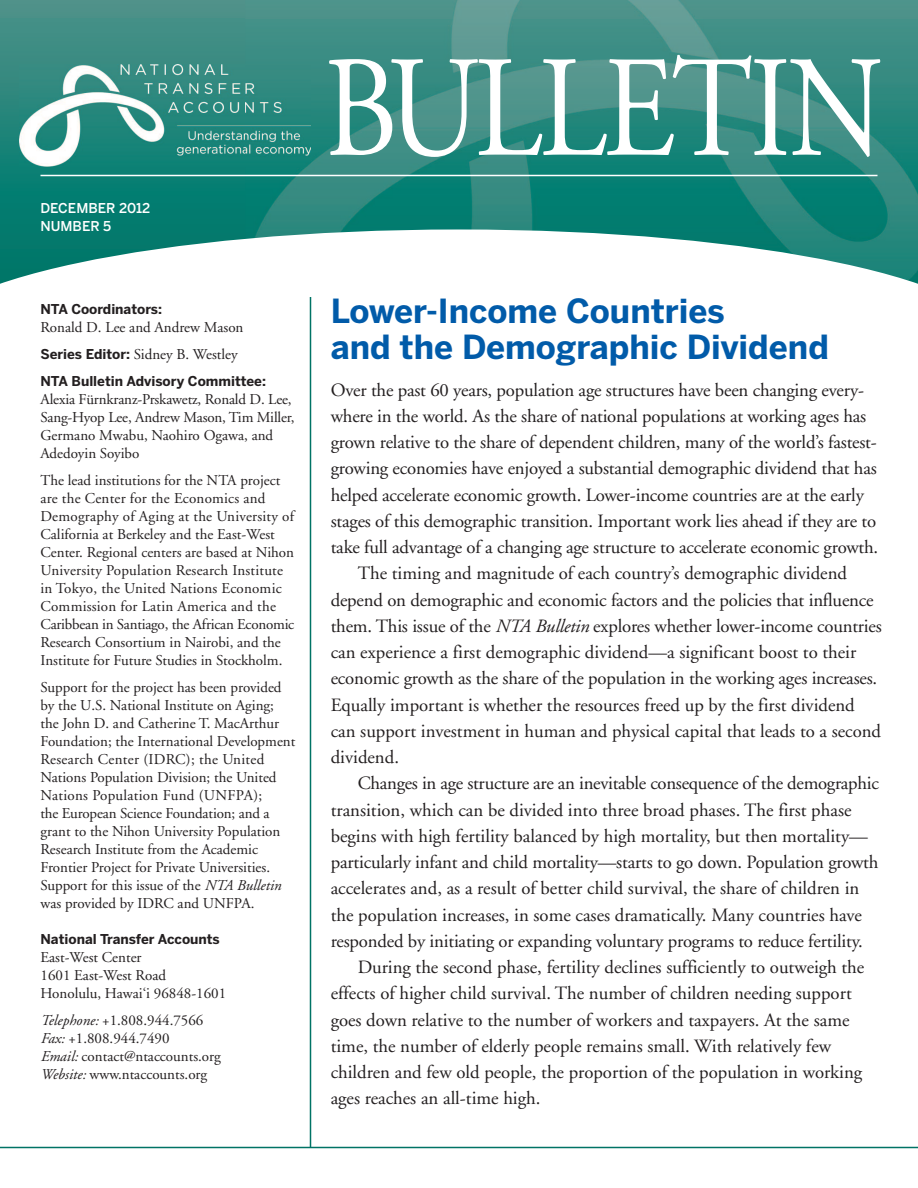
<style>
.page{position:relative;width:918px;height:1188px;background:#fff}
.page>*{position:absolute;margin:0;border:0;box-sizing:border-box;transform-origin:0 0}
.t1{font:144px "Adobe Garamond";letter-spacing:-.025em;color:#fff;scale:.85 1}
.t2{font:700 33px/36px "Benton Sans";color:#015ba9}
.t3{font:18.75px "Adobe Garamond";letter-spacing:-.01em;color:#231f20}
.t4{font:15px/18px "Adobe Garamond";color:#231f20}
.t5{font:700 13.5px "Benton Sans";color:#231f20}
.t6{font:500 13.5px/18px "Benton Sans";color:#fff}
.s1{font-family:"Benton Sans";font-weight:700;font-size:13.5px}
.s2{font-style:italic}
</style>
<div class="page">
<svg style="left:0;top:0;width:245px;height:230px;background:#25867b"></svg>
<img style="left:245px;top:0;width:673px;height:230px">
<svg style="left:0;top:230px;width:918px;height:229px"></svg>
<hr style="left:0;top:1147px;width:918px;height:1px;background:#007365">
<img style="left:19px;top:65px;width:292px;height:102px">
<hr style="left:40px;top:175px;width:838px;height:1px;background:#fff">
<hr style="left:310px;top:297px;width:1px;height:851px;background:#007365">
<p class="t6" style="left:40px;top:200px;width:111px">DECEMBER 2012<br>NUMBER 5</p>
<p class="t5" style="left:40px;top:304px;width:123px">NTA Coordinators:</p>
<p class="t4" style="left:40px;top:315px;width:205px;line-height:27px">Ronald D. Lee and Andrew Mason<br><span class="s1">Series Editor:</span> Sidney B. Westley</p>
<p class="t5" style="left:40px;top:376px;width:227px">NTA Bulletin Advisory Committee:</p>
<p class="t4" style="left:40px;top:392px;width:256px">Alexia Fürnkranz-Prskawetz, Ronald D. Lee, Sang-Hyop Lee, Andrew Mason, Tim Miller, Germano Mwabu, Naohiro Ogawa, and Adedoyin Soyibo</p>
<p class="t4" style="left:40px;top:473px;width:255px">The lead institutions for the NTA project are the Center for the Economics and Demography of Aging at the University of California at Berkeley and the East-West Center. Regional centers are based at Nihon University Population Research Institute in Tokyo, the United Nations Economic Commission for Latin America and the Caribbean in Santiago, the African Economic Research Consortium in Nairobi, and the Institute for Future Studies in Stockholm.</p>
<p class="t4" style="left:40px;top:680px;width:256px">Support for the project has been provided by the U.S. National Institute on Aging; the John D. and Catherine T. MacArthur Foundation; the International Development Research Center (IDRC); the United Nations Population Division; the United Nations Population Fund (UNFPA);<br>the European Science Foundation; and a grant to the Nihon University Population Research Institute from the Academic Frontier Project for Private Universities.<br>Support for this issue of the <span class="s2">NTA Bulletin </span>was provided by IDRC and UNFPA.</p>
<p class="t5" style="left:40px;top:934px;width:181px">National Transfer Accounts</p>
<p class="t4" style="left:40px;top:950px;width:187px">East-West Center<br>1601 East-West Road<br>Honolulu, Hawai‘i 96848-1601</p>
<p class="t4" style="left:40px;top:1013px;width:182px"><span class="s2">Telephone:</span> +1.808.944.7566<br><span class="s2">Fax:</span> +1.808.944.7490<br><span class="s2">Email:</span> contact@ntaccounts.org<br><span class="s2">Website:</span> www.ntaccounts.org</p>
<h1 class="t1" style="left:324px;top:52px;width:660px">BULLETIN</h1>
<h2 class="t2" style="left:331px;top:296px;width:500px">Lower-Income Countries<br>and the Demographic Dividend</h2>
<p class="t3" style="left:331px;top:382px;width:535px">Over the past 60 years, population age structures have been changing every-</p>
<p class="t3" style="left:331px;top:409px;width:537px">where in the world. As the share of national populations at working ages has</p>
<p class="t3" style="left:331px;top:435px;width:548px">grown relative to the share of dependent children, many of the world’s fastest-</p>
<p class="t3" style="left:331px;top:461px;width:548px">growing economies have enjoyed a substantial demographic dividend that has</p>
<p class="t3" style="left:331px;top:487px;width:535px">helped accelerate economic growth. Lower-income countries are at the early</p>
<p class="t3" style="left:331px;top:514px;width:547px">stages of this demographic transition. Important work lies ahead if they are to</p>
<p class="t3" style="left:331px;top:540px;width:549px">take full advantage of a changing age structure to accelerate economic growth.</p>
<p class="t3" style="left:358px;top:566px;width:491px">The timing and magnitude of each country’s demographic dividend</p>
<p class="t3" style="left:331px;top:592px;width:544px">depend on demographic and economic factors and the policies that influence</p>
<p class="t3" style="left:331px;top:619px;width:553px">them. This issue of the <span class="s2">NTA Bulletin</span> explores whether lower-income countries</p>
<p class="t3" style="left:331px;top:645px;width:527px">can experience a first demographic dividend—a significant boost to their</p>
<p class="t3" style="left:331px;top:671px;width:548px">economic growth as the share of the population in the working ages increases.</p>
<p class="t3" style="left:331px;top:697px;width:526px">Equally important is whether the resources freed up by the first dividend</p>
<p class="t3" style="left:331px;top:724px;width:552px">can support investment in human and physical capital that leads to a second</p>
<p class="t3" style="left:331px;top:750px;width:70px">dividend.</p>
<p class="t3" style="left:358px;top:776px;width:523px">Changes in age structure are an inevitable consequence of the demographic</p>
<p class="t3" style="left:331px;top:802px;width:522px">transition, which can be divided into three broad phases. The first phase</p>
<p class="t3" style="left:331px;top:829px;width:539px">begins with high fertility balanced by high mortality, but then mortality—</p>
<p class="t3" style="left:331px;top:855px;width:549px">particularly infant and child mortality—starts to go down. Population growth</p>
<p class="t3" style="left:331px;top:881px;width:530px">accelerates and, as a result of better child survival, the share of children in</p>
<p class="t3" style="left:331px;top:907px;width:533px">the population increases, in some cases dramatically. Many countries have</p>
<p class="t3" style="left:331px;top:934px;width:534px">responded by initiating or expanding voluntary programs to reduce fertility.</p>
<p class="t3" style="left:358px;top:960px;width:508px">During the second phase, fertility declines sufficiently to outweigh the</p>
<p class="t3" style="left:331px;top:986px;width:523px">effects of higher child survival. The number of children needing support</p>
<p class="t3" style="left:331px;top:1012px;width:520px">goes down relative to the number of workers and taxpayers. At the same</p>
<p class="t3" style="left:331px;top:1039px;width:502px">time, the number of elderly people remains small. With relatively few</p>
<p class="t3" style="left:331px;top:1065px;width:533px">children and few old people, the proportion of the population in working</p>
<p class="t3" style="left:331px;top:1091px;width:211px">ages reaches an all-time high.</p>
</div>
